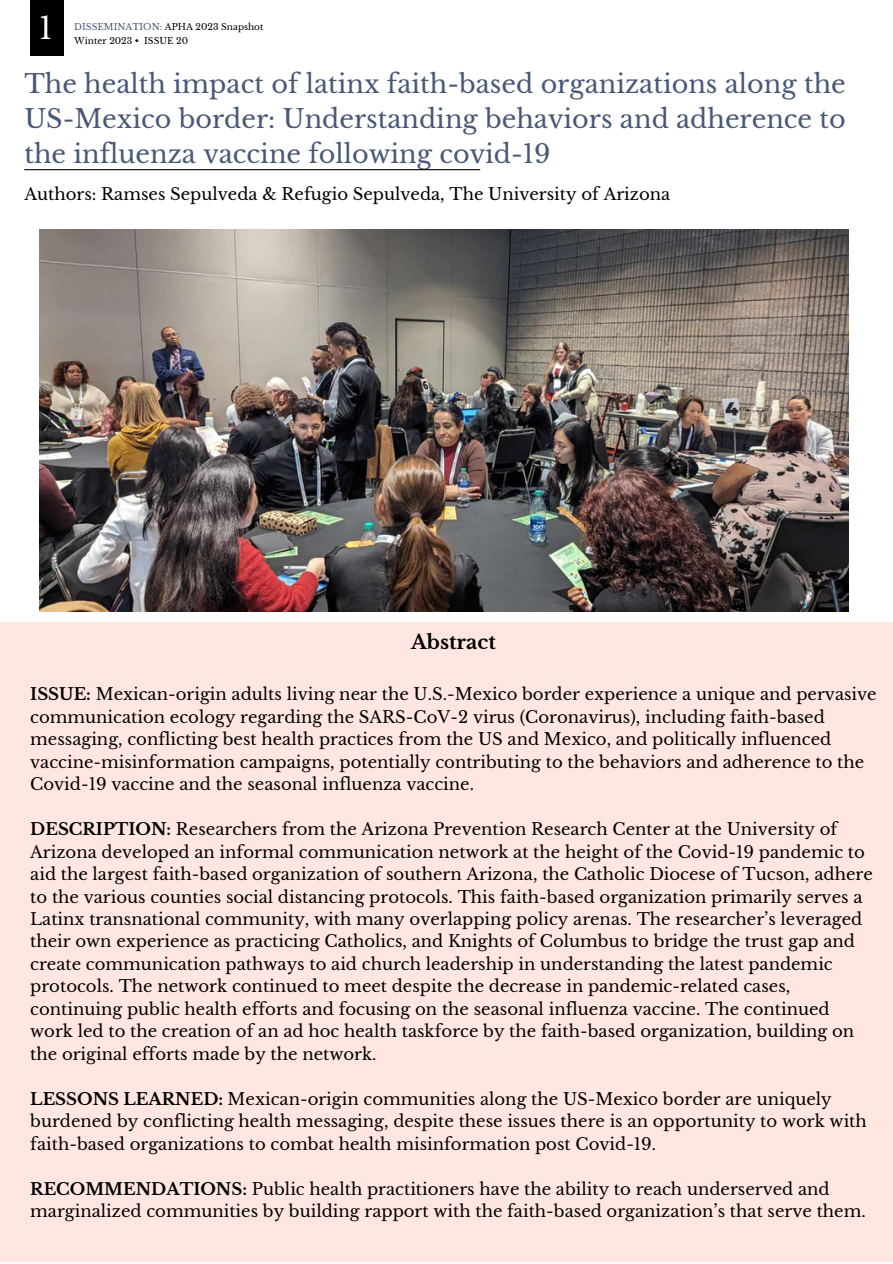
<style>
.page{position:relative;width:893px;height:1264px;background:#fff}
.page>*{position:absolute;margin:0;border:0;box-sizing:border-box;transform-origin:0 0}
.t1{font:30px "Libre Baskerville";color:#fff}
.t2{font:25.5px/34.8px "Libre Baskerville";color:#485876;text-align:justify}
.t3{font:700 19.5px "Libre Baskerville";color:#000}
.t4{font:16.5px/22.5px "Libre Baskerville";color:#000}
.t5{font:9px "Libre Baskerville";color:#000}
.s1{color:#485876}
.s2{font-weight:700}
</style>
<div class="page">
<hr style="left:24px;top:169px;width:456px;height:1px;background:#000">
<div style="left:30px;top:0;width:33px;height:56px;background:#000"></div>
<div style="left:0;top:622px;width:892px;height:640px;background:#ffe6e0"></div>
<img style="left:39px;top:229px;width:809px;height:382px">
<p class="t1" style="left:39px;top:10px;width:15px">1</p>
<p class="t5" style="left:74px;top:21px;width:191px"><span class="s1">DISSEMINATION:</span> APHA 2023 Snapshot</p>
<p class="t5" style="left:74px;top:35px;width:115px">Winter 2023 • ISSUE 20</p>
<p class="t2" style="left:24px;top:67px;width:822px">The health impact of latinx faith-based organizations along the US-Mexico border: Understanding behaviors and adherence to the influenza vaccine following covid-19</p>
<p class="t4" style="left:24px;top:183px;width:647px">Authors: Ramses Sepulveda &amp; Refugio Sepulveda, The University of Arizona</p>
<p class="t3" style="left:411px;top:630px;width:86px">Abstract</p>
<p class="t4" style="left:30px;top:683px;width:847px"><span class="s2">ISSUE:</span> Mexican-origin adults living near the U.S.-Mexico border experience a unique and pervasive communication ecology regarding the SARS-CoV-2 virus (Coronavirus), including faith-based messaging, conflicting best health practices from the US and Mexico, and politically influenced vaccine-misinformation campaigns, potentially contributing to the behaviors and adherence to the Covid-19 vaccine and the seasonal influenza vaccine.</p>
<p class="t4" style="left:30px;top:818px;width:844px"><span class="s2">DESCRIPTION:</span> Researchers from the Arizona Prevention Research Center at the University of Arizona developed an informal communication network at the height of the Covid-19 pandemic to aid the largest faith-based organization of southern Arizona, the Catholic Diocese of Tucson, adhere to the various counties social distancing protocols. This faith-based organization primarily serves a Latinx transnational community, with many overlapping policy arenas. The researcher’s leveraged their own experience as practicing Catholics, and Knights of Columbus to bridge the trust gap and create communication pathways to aid church leadership in understanding the latest pandemic protocols. The network continued to meet despite the decrease in pandemic-related cases, continuing public health efforts and focusing on the seasonal influenza vaccine. The continued work led to the creation of an ad hoc health taskforce by the faith-based organization, building on the original efforts made by the network.</p>
<p class="t4" style="left:30px;top:1087px;width:838px"><span class="s2">LESSONS LEARNED:</span> Mexican-origin communities along the US-Mexico border are uniquely burdened by conflicting health messaging, despite these issues there is an opportunity to work with faith-based organizations to combat health misinformation post Covid-19.</p>
<p class="t4" style="left:30px;top:1177px;width:836px"><span class="s2">RECOMMENDATIONS:</span> Public health practitioners have the ability to reach underserved and marginalized communities by building rapport with the faith-based organization’s that serve them.</p>
</div>
